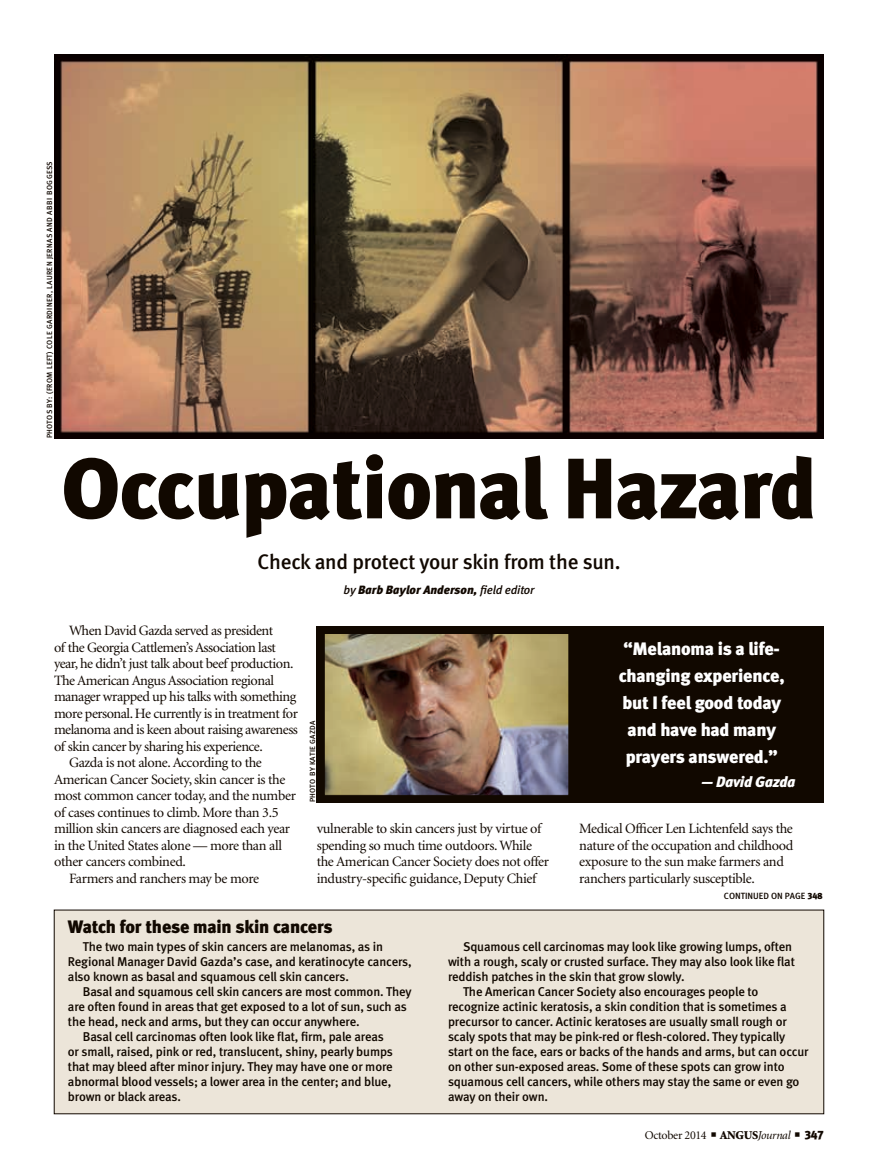
<style>
.page{position:relative;width:878px;height:1168px;background:#fff}
.page>*{position:absolute;margin:0;border:0;box-sizing:border-box;transform-origin:0 0}
.news_headline{font:85.5px "Meta Black LF";letter-spacing:-.01em;color:#110800}
.byline{font:21px "Meta Medium LF";letter-spacing:-.01em;color:#110800}
.reverse_pull_quote{font:18px/27px "Meta Black LF";letter-spacing:-.01em;color:#fff;text-align:center}
.t1{font:18px "Meta Black LF";letter-spacing:-.01em;color:#110800}
.reverse_pull_quote-2{font:italic 15px "Meta Black LF";letter-spacing:-.01em;color:#fff}
.body_text{font:14.25px/16.5px "Minion";letter-spacing:-.03em;color:#110800}
.t2{font:12.75px/15px "Meta Medium LF";letter-spacing:-.01em;color:#110800}
.byline-2{font:italic 12px "Meta Black LF";color:#110800}
.t3{font:12px "Minion";letter-spacing:-.025em;color:#110800}
.t4{font:9px "Meta Medium LF";color:#110800}
.photo_credit{font:7.5px "Meta Medium LF";letter-spacing:.05em;color:#110800}
.s1{font-family:"Meta Medium LF"}
.s2{font-family:"Meta Black LF"}
.s3{font-weight:900}
.s4{font-style:italic}
</style>
<div class="page">
<div style="left:54px;top:910px;width:769px;height:204px;background:#ece5d9"></div>
<img style="left:54px;top:54px;width:770px;height:385px">
<div style="left:316px;top:626px;width:508px;height:176px;background:#110800"></div>
<img style="left:326px;top:635px;width:241px;height:158px">
<div style="left:324px;top:633px;width:245px;height:162px;border:1px solid #110800"></div>
<p class="photo_credit" style="left:45px;top:438px;width:279px;rotate:-90deg">PHOTOS BY: (FROM LEFT) COLE GARDINER, LAUREN JERNAS AND ABBI BOGGESS</p>
<p class="news_headline" style="left:61px;top:437px;width:756px">Occupational Hazard</p>
<p class="byline" style="left:257px;top:549px;width:364px">Check and protect your skin from the sun.</p>
<p class="byline-2" style="left:343px;top:583px;width:192px"><span class="s1">by</span> Barb Baylor Anderson, <span class="s1">field editor</span></p>
<p class="body_text" style="left:54px;top:623px;width:245px;text-indent:15px">When David Gazda served as president<br>of the Georgia Cattlemen’s Association last year, he didn’t just talk about beef production.<br>The American Angus Association regional manager wrapped up his talks with something more personal. He currently is in treatment for melanoma and is keen about raising awareness of skin cancer by sharing his experience.</p>
<p class="body_text" style="left:54px;top:755px;width:243px;text-indent:15px">Gazda is not alone. According to the American Cancer Society, skin cancer is the most common cancer today, and the number of cases continues to climb. More than 3.5 million skin cancers are diagnosed each year in the United States alone — more than all other cancers combined.</p>
<p class="body_text" style="left:69px;top:870px;width:192px">Farmers and ranchers may be more</p>
<p class="reverse_pull_quote" style="left:619px;top:635px;width:167px">“Melanoma is a life&shy;changing experience, but I feel good today and have had many prayers answered.”</p>
<p class="reverse_pull_quote-2" style="left:701px;top:773px;width:95px">— David Gazda</p>
<p class="photo_credit" style="left:308px;top:802px;width:84px;rotate:-90deg">PHOTO BY KATIE GAZDA</p>
<p class="body_text" style="left:316px;top:821px;width:234px">vulnerable to skin cancers just by virtue of spending so much time outdoors. While the American Cancer Society does not offer industry-specific guidance, Deputy Chief</p>
<p class="body_text" style="left:579px;top:821px;width:215px">Medical Officer Len Lichtenfeld says the nature of the occupation and childhood exposure to the sun make farmers and ranchers particularly susceptible.</p>
<p class="t4" style="left:724px;top:890px;width:100px">CONTINUED ON PAGE <span class="s2">348</span></p>
<p class="t1" style="left:68px;top:916px;width:266px">Watch for these main skin cancers</p>
<p class="t2" style="left:68px;top:939px;width:345px;text-indent:15px">The two main types of skin cancers are melanomas, as in<br>Regional Manager David Gazda’s case, and keratinocyte cancers, also known as basal and squamous cell skin cancers.</p>
<p class="t2" style="left:68px;top:984px;width:345px;text-indent:15px">Basal and squamous cell skin cancers are most common. They are often found in areas that get exposed to a lot of sun, such as the head, neck and arms, but they can occur anywhere.</p>
<p class="t2" style="left:68px;top:1029px;width:326px;text-indent:15px">Basal cell carcinomas often look like flat, firm, pale areas or small, raised, pink or red, translucent, shiny, pearly bumps that may bleed after minor injury. They may have one or more abnormal blood vessels; a lower area in the center; and blue, brown or black areas.</p>
<p class="t2" style="left:448px;top:939px;width:348px;text-indent:15px">Squamous cell carcinomas may look like growing lumps, often with a rough, scaly or crusted surface. They may also look like flat reddish patches in the skin that grow slowly.</p>
<p class="t2" style="left:448px;top:984px;width:362px;text-indent:15px">The American Cancer Society also encourages people to recognize actinic keratosis, a skin condition that is sometimes a precursor to cancer. Actinic keratoses are usually small rough or scaly spots that may be pink-red or flesh-colored. They typically start on the face, ears or backs of the hands and arms, but can occur on other sun-exposed areas. Some of these spots can grow into squamous cell cancers, while others may stay the same or even go away on their own.</p>
<p class="t3" style="left:644px;top:1129px;width:181px">October 2014 ■ <span class="s3">ANGUS</span><span class="s4">Journal</span> ■ <span class="s2">347</span></p>
</div>
